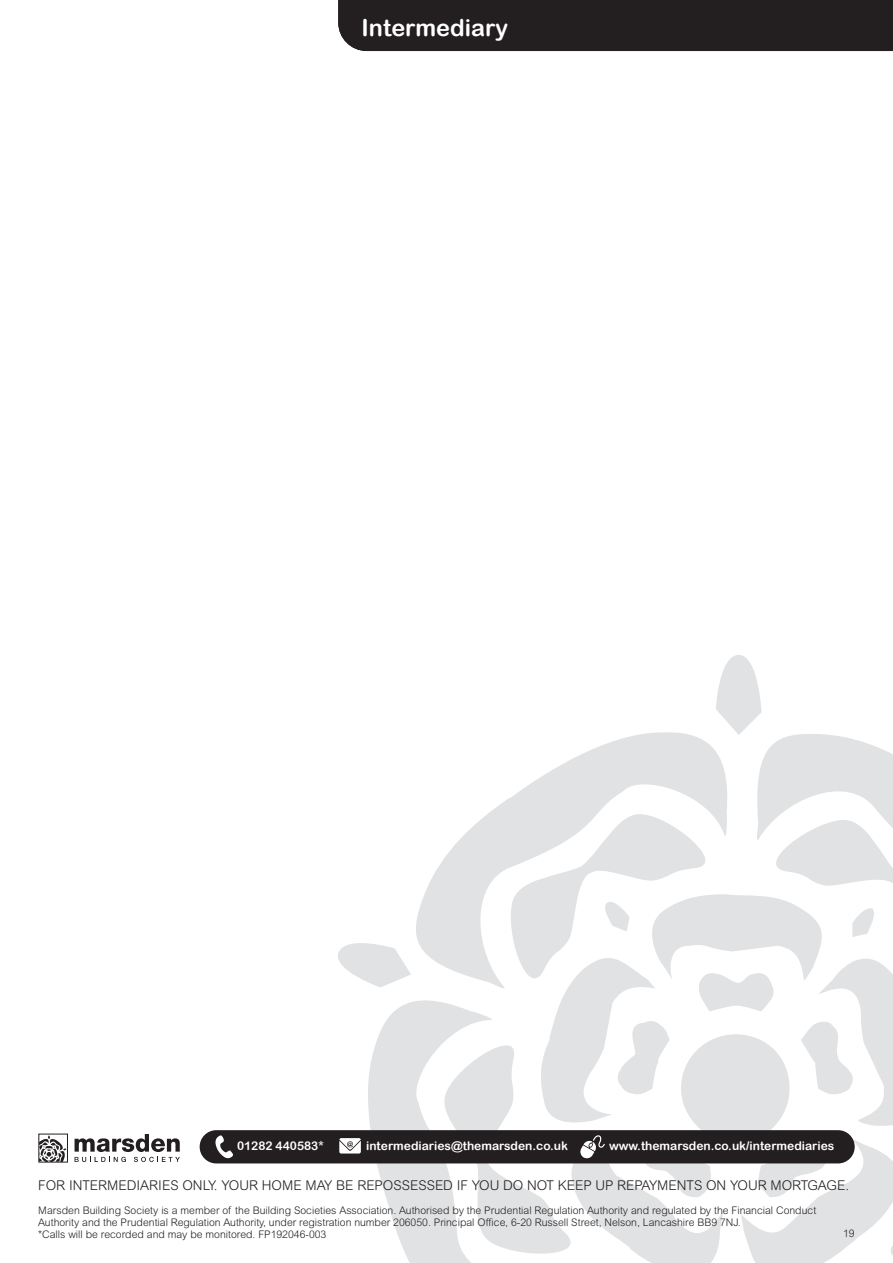
<style>
.page{position:relative;width:893px;height:1263px;background:#fff}
.page>*{position:absolute;margin:0;border:0;box-sizing:border-box;transform-origin:0 0}
.t1{font:23.4px "Arial Rounded MT Bold";color:#fff}
.t2{font:300 13.5px "Arial Rounded MT Std";color:#231f20}
.t3{font:12px "Arial Rounded MT Bold";color:#fff}
.t4{font:300 10.5px/12px "Arial Rounded MT Std";color:#231f20}
</style>
<div class="page">
<svg style="left:359px;top:987px;width:75px;height:276px;fill:#e1e2e4"></svg>
<svg style="left:338px;top:943px;width:69px;height:44px"></svg>
<svg style="left:407px;top:875px;width:27px;height:115px"></svg>
<div style="left:338px;top:0;width:555px;height:51px;background:#231f20"></div>
<div style="left:200px;top:1130px;width:655px;height:33px;background:#231f20;border-radius:17px"></div>
<svg style="left:41px;top:1136px;width:25px;height:24px"></svg>
<div style="left:39px;top:1134px;width:29px;height:28px;border:1px solid #231f20"></div>
<svg style="left:75px;top:1134px;width:105px;height:28px"></svg>
<svg style="left:339px;top:1138px;width:22px;height:15px"></svg>
<svg style="left:215px;top:1135px;width:18px;height:23px"></svg>
<svg style="left:434px;top:655px;width:459px;height:608px"></svg>
<p class="t1" style="left:362px;top:14px;width:148px">Intermediary</p>
<p class="t3" style="left:237px;top:1139px;width:88px">01282 440583*</p>
<p class="t3" style="left:366px;top:1139px;width:203px">intermediaries@themarsden.co.uk</p>
<p class="t3" style="left:609px;top:1139px;width:227px">www.themarsden.co.uk/intermediaries</p>
<p class="t2" style="left:38px;top:1178px;width:812px">FOR INTERMEDIARIES ONLY. YOUR HOME MAY BE REPOSSESSED IF YOU DO NOT KEEP UP REPAYMENTS ON YOUR MORTGAGE.</p>
<p class="t4" style="left:38px;top:1204px;width:779px">Marsden Building Society is a member of the Building Societies Association. Authorised by the Prudential Regulation Authority and regulated by the Financial Conduct<br>Authority and the Prudential Regulation Authority, under registration number 206050. Principal Office, 6-20 Russell Street, Nelson, Lancashire BB9 7NJ.</p>
<p class="t4" style="left:38px;top:1228px;width:290px">*Calls will be recorded and may be monitored. FP192046-003</p>
<p class="t4" style="left:843px;top:1227px;width:13px">19</p>
</div>
